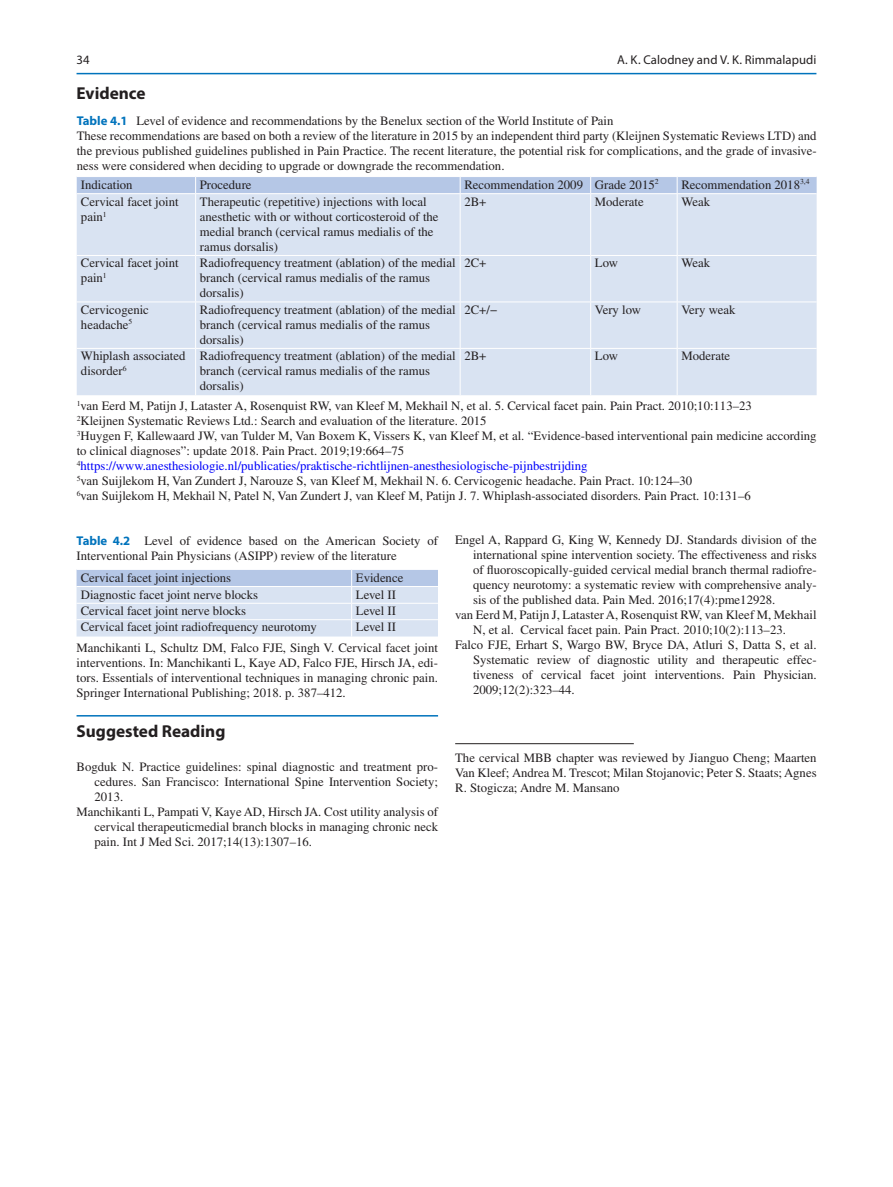
<style>
.page{position:relative;width:893px;height:1187px;background:#fff}
.page>*{position:absolute;margin:0;border:0;box-sizing:border-box;transform-origin:0 0}
.t1{font:700 17.25px "Myriad Pro";color:#231f20}
.t2{font:12.75px/15px "Times LT Std";color:#231f20}
.t3{font:12.75px "Myriad Pro Regular 2";letter-spacing:.005em;color:#231f20}
.t4{font:12.75px "Myriad Pro";color:#231f20}
.s1{font-family:"Myriad Pro";font-weight:700;color:#0073bc}
.s2{color:#0000fa}
</style>
<div class="page">
<hr style="left:77px;top:715px;width:361px;height:1px;background:#0073bc">
<div style="left:77px;top:194px;width:740px;height:201px;background:#d9e3f2"></div>
<div style="left:77px;top:177px;width:740px;height:17px;background:#b5c7e6"></div>
<hr style="left:677px;top:193px;width:140px;height:1px;background:#fff">
<hr style="left:195px;top:194px;width:1px;height:61px;background:#fff">
<hr style="left:460px;top:194px;width:1px;height:61px;background:#fff">
<hr style="left:590px;top:194px;width:1px;height:61px;background:#fff">
<hr style="left:677px;top:194px;width:1px;height:61px;background:#fff">
<hr style="left:77px;top:255px;width:119px;height:1px;background:#fff">
<hr style="left:196px;top:255px;width:264px;height:1px;background:#fff">
<hr style="left:195px;top:256px;width:1px;height:45px;background:#fff">
<hr style="left:460px;top:255px;width:131px;height:1px;background:#fff">
<hr style="left:460px;top:256px;width:1px;height:45px;background:#fff">
<hr style="left:591px;top:255px;width:86px;height:1px;background:#fff">
<hr style="left:590px;top:256px;width:1px;height:45px;background:#fff">
<hr style="left:677px;top:255px;width:140px;height:1px;background:#fff">
<hr style="left:677px;top:256px;width:1px;height:45px;background:#fff">
<hr style="left:77px;top:301px;width:119px;height:1px;background:#fff">
<hr style="left:196px;top:301px;width:264px;height:1px;background:#fff">
<hr style="left:195px;top:302px;width:1px;height:46px;background:#fff">
<hr style="left:460px;top:301px;width:131px;height:1px;background:#fff">
<hr style="left:460px;top:302px;width:1px;height:46px;background:#fff">
<hr style="left:591px;top:301px;width:86px;height:1px;background:#fff">
<hr style="left:590px;top:302px;width:1px;height:46px;background:#fff">
<hr style="left:677px;top:301px;width:140px;height:1px;background:#fff">
<hr style="left:677px;top:302px;width:1px;height:46px;background:#fff">
<hr style="left:77px;top:348px;width:119px;height:1px;background:#fff">
<hr style="left:196px;top:348px;width:264px;height:1px;background:#fff">
<hr style="left:195px;top:349px;width:1px;height:46px;background:#fff">
<hr style="left:460px;top:348px;width:131px;height:1px;background:#fff">
<hr style="left:460px;top:349px;width:1px;height:46px;background:#fff">
<hr style="left:591px;top:348px;width:86px;height:1px;background:#fff">
<hr style="left:590px;top:349px;width:1px;height:46px;background:#fff">
<hr style="left:677px;top:348px;width:140px;height:1px;background:#fff">
<hr style="left:677px;top:349px;width:1px;height:46px;background:#fff">
<hr style="left:455px;top:743px;width:179px;height:1px;background:#231f20">
<svg style="left:77px;top:569px;width:361px;height:67px;background:#d2ddef"></svg>
<hr style="left:77px;top:73px;width:739px;height:1px;background:#0073bc">
<p class="t4" style="left:77px;top:52px;width:15px">34</p>
<h1 class="t1" style="left:77px;top:82px;width:71px">Evidence</h1>
<p class="t3" style="left:617px;top:52px;width:201px">A. K. Calodney and V. K. Rimmalapudi</p>
<p class="t2" style="left:77px;top:113px;width:741px"><span class="s1">Table 4.1</span> Level of evidence and recommendations by the Benelux section of the World Institute of Pain<br>These recommendations are based on both a review of the literature in 2015 by an independent third party (Kleijnen Systematic Reviews LTD) and the previous published guidelines published in Pain Practice. The recent literature, the potential risk for complications, and the grade of invasive&shy;ness were considered when deciding to upgrade or downgrade the recommendation.</p>
<p class="t2" style="left:81px;top:177px;width:53px">Indication</p>
<p class="t2" style="left:200px;top:177px;width:53px">Procedure</p>
<p class="t2" style="left:464px;top:177px;width:196px">Recommendation 2009 Grade 2015<sup>2</sup></p>
<p class="t2" style="left:681px;top:177px;width:130px">Recommendation 2018<sup>3,4</sup></p>
<p class="t2" style="left:81px;top:194px;width:99px">Cervical facet joint pain<sup>1</sup></p>
<p class="t2" style="left:200px;top:194px;width:240px">Therapeutic (repetitive) injections with local anesthetic with or without corticosteroid of the medial branch (cervical ramus medialis of the ramus dorsalis)</p>
<p class="t2" style="left:464px;top:194px;width:24px">2B+</p>
<p class="t2" style="left:595px;top:194px;width:50px">Moderate</p>
<p class="t2" style="left:681px;top:194px;width:30px">Weak</p>
<p class="t2" style="left:81px;top:255px;width:99px">Cervical facet joint pain<sup>1</sup></p>
<p class="t2" style="left:200px;top:255px;width:257px">Radiofrequency treatment (ablation) of the medial branch (cervical ramus medialis of the ramus dorsalis)</p>
<p class="t2" style="left:464px;top:255px;width:24px">2C+</p>
<p class="t2" style="left:595px;top:255px;width:25px">Low</p>
<p class="t2" style="left:681px;top:255px;width:30px">Weak</p>
<p class="t2" style="left:81px;top:302px;width:69px">Cervicogenic headache<sup>5</sup></p>
<p class="t2" style="left:200px;top:302px;width:257px">Radiofrequency treatment (ablation) of the medial branch (cervical ramus medialis of the ramus dorsalis)</p>
<p class="t2" style="left:464px;top:302px;width:34px">2C+/−</p>
<p class="t2" style="left:595px;top:302px;width:48px">Very low</p>
<p class="t2" style="left:681px;top:302px;width:56px">Very weak</p>
<p class="t2" style="left:81px;top:348px;width:106px">Whiplash associated disorder<sup>6</sup></p>
<p class="t2" style="left:200px;top:348px;width:257px">Radiofrequency treatment (ablation) of the medial branch (cervical ramus medialis of the ramus dorsalis)</p>
<p class="t2" style="left:464px;top:348px;width:24px">2B+</p>
<p class="t2" style="left:595px;top:348px;width:25px">Low</p>
<p class="t2" style="left:681px;top:348px;width:50px">Moderate</p>
<p class="t2" style="left:77px;top:398px;width:741px"><sup>1</sup>van Eerd M, Patijn J, Lataster A, Rosenquist RW, van Kleef M, Mekhail N, et al. 5. Cervical facet pain. Pain Pract. 2010;10:113–23<br><sup>2</sup>Kleijnen Systematic Reviews Ltd.: Search and evaluation of the literature. 2015<br><sup>3</sup>Huygen F, Kallewaard JW, van Tulder M, Van Boxem K, Vissers K, van Kleef M, et al. “Evidence-based interventional pain medicine according to clinical diagnoses”: update 2018. Pain Pract. 2019;19:664–75<br><sup>4</sup><span class="s2">https://www.anesthesiologie.nl/publicaties/praktische-richtlijnen-anesthesiologische-pijnbestrijding<br></span><sup>5</sup>van Suijlekom H, Van Zundert J, Narouze S, van Kleef M, Mekhail N. 6. Cervicogenic headache. Pain Pract. 10:124–30<br><sup>6</sup>van Suijlekom H, Mekhail N, Patel N, Van Zundert J, van Kleef M, Patijn J. 7. Whiplash-associated disorders. Pain Pract. 10:131–6</p>
<p class="t2" style="left:77px;top:533px;width:363px"><span class="s1">Table 4.2</span> Level of evidence based on the American Society of<br>Interventional Pain Physicians (ASIPP) review of the literature</p>
<p class="t2" style="left:81px;top:569px;width:152px">Cervical facet joint injections</p>
<p class="t2" style="left:356px;top:569px;width:49px">Evidence</p>
<p class="t2" style="left:81px;top:586px;width:179px">Diagnostic facet joint nerve blocks</p>
<p class="t2" style="left:356px;top:586px;width:42px">Level II</p>
<p class="t2" style="left:81px;top:603px;width:167px">Cervical facet joint nerve blocks</p>
<p class="t2" style="left:356px;top:603px;width:42px">Level II</p>
<p class="t2" style="left:81px;top:619px;width:238px">Cervical facet joint radiofrequency neurotomy</p>
<p class="t2" style="left:77px;top:617px;width:363px;line-height:20.1px;text-indent:279px">Level II<br>Manchikanti L, Schultz DM, Falco FJE, Singh V. Cervical facet joint</p>
<p class="t2" style="left:77px;top:654px;width:363px;text-align:justify">interventions. In: Manchikanti L, Kaye AD, Falco FJE, Hirsch JA, edi&shy;tors. Essentials of interventional techniques in managing chronic pain.<br>Springer International Publishing; 2018. p. 387–412.</p>
<h1 class="t1" style="left:77px;top:720px;width:150px">Suggested Reading</h1>
<p class="t2" style="left:77px;top:759px;width:363px">Bogduk N. Practice guidelines: spinal diagnostic and treatment pro-</p>
<p class="t2" style="left:95px;top:774px;width:345px">cedures. San Francisco: International Spine Intervention Society;</p>
<p class="t2" style="left:95px;top:789px;width:30px">2013.</p>
<p class="t2" style="left:77px;top:804px;width:363px">Manchikanti L, Pampati V, Kaye AD, Hirsch JA. Cost utility analysis of</p>
<p class="t2" style="left:95px;top:819px;width:345px">cervical therapeuticmedial branch blocks in managing chronic neck</p>
<p class="t2" style="left:95px;top:834px;width:219px">pain. Int J Med Sci. 2017;14(13):1307–16.</p>
<p class="t2" style="left:455px;top:532px;width:363px">Engel A, Rappard G, King W, Kennedy DJ. Standards division of the</p>
<p class="t2" style="left:473px;top:547px;width:345px">international spine intervention society. The effectiveness and risks</p>
<p class="t2" style="left:473px;top:562px;width:345px">of fluoroscopically-guided cervical medial branch thermal radiofre-</p>
<p class="t2" style="left:473px;top:577px;width:345px">quency neurotomy: a systematic review with comprehensive analy-</p>
<p class="t2" style="left:473px;top:592px;width:304px">sis of the published data. Pain Med. 2016;17(4):pme12928.</p>
<p class="t2" style="left:455px;top:607px;width:363px">van Eerd M, Patijn J, Lataster A, Rosenquist RW, van Kleef M, Mekhail</p>
<p class="t2" style="left:473px;top:622px;width:314px">N, et al. Cervical facet pain. Pain Pract. 2010;10(2):113–23.</p>
<p class="t2" style="left:455px;top:637px;width:363px">Falco FJE, Erhart S, Wargo BW, Bryce DA, Atluri S, Datta S, et al.</p>
<p class="t2" style="left:473px;top:652px;width:345px">Systematic review of diagnostic utility and therapeutic effec-</p>
<p class="t2" style="left:473px;top:667px;width:345px">tiveness of cervical facet joint interventions. Pain Physician.</p>
<p class="t2" style="left:473px;top:682px;width:103px">2009;12(2):323–44.</p>
<p class="t2" style="left:455px;top:749px;width:363px;text-align:justify">The cervical MBB chapter was reviewed by Jianguo Cheng; Maarten Van Kleef; Andrea M. Trescot; Milan Stojanovic; Peter S. Staats; Agnes R. Stogicza; Andre M. Mansano</p>
</div>
